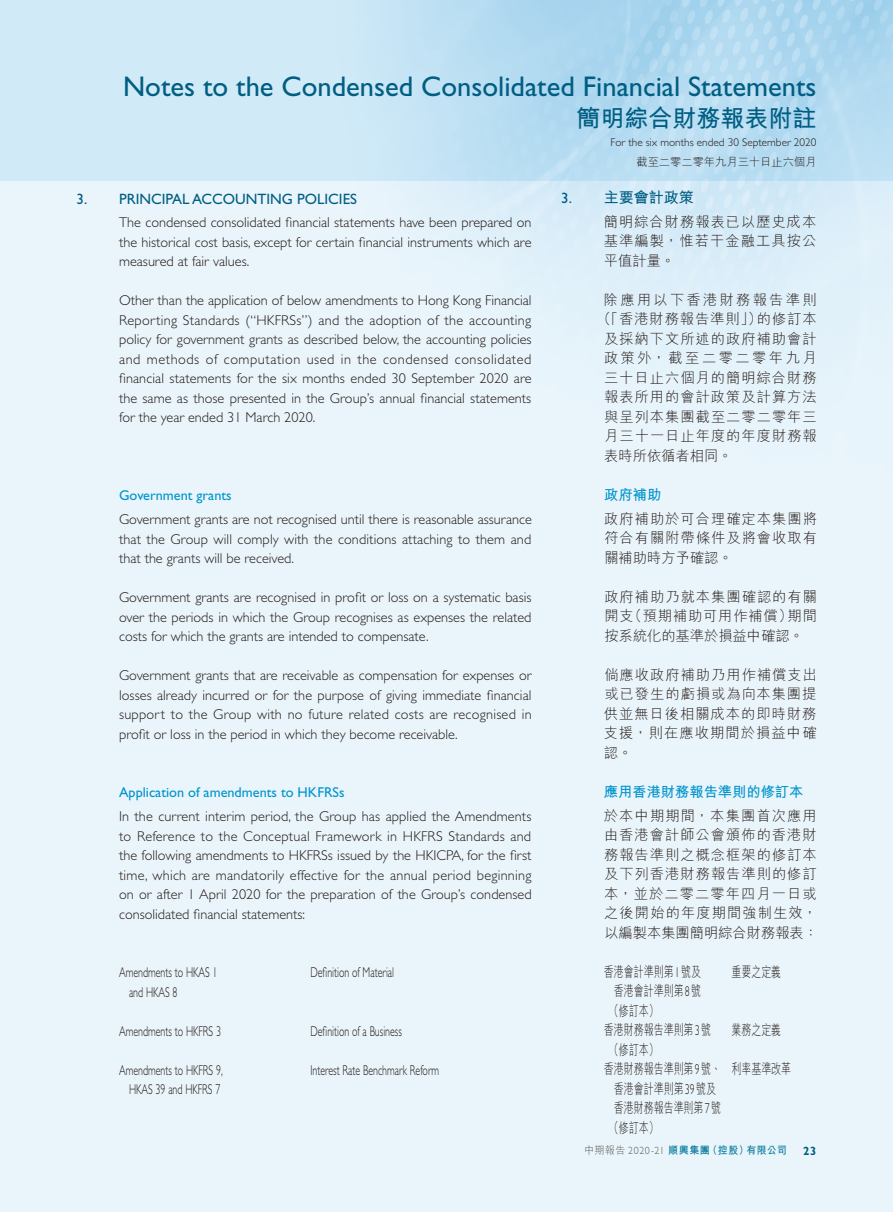
<style>
.page{position:relative;width:893px;height:1212px;background:#eaf5fb}
.page>*{position:absolute;margin:0;border:0;box-sizing:border-box;transform-origin:0 0}
.t1{font:28.5px "Gill Sans Std";color:#005e83}
.t2{font:700 24px "M Hei HK";color:#005e83}
.t3{font:15px "Gill Sans Std";color:#005e83}
.t4{font:700 15px "M Hei HK";color:#005e83}
.t5{font:300 14.25px/19.5px "Gill Sans Std";color:#231916;text-align:justify}
.t6{font:300 14.25px/19.5px "M Hei HK";letter-spacing:.07em;color:#231916;text-align:justify}
.t7{font:300 14.25px "Gill Sans Std";color:#231916;scale:.7 1}
.t8{font:300 14.25px "M Hei HK";color:#231916;scale:.7 1}
.t9{font:14.25px "Gill Sans Std";color:#0094cc}
.t10{font:300 14.25px "M Hei HK";letter-spacing:.07em;color:#231916;scale:.7 1}
.t11{font:700 14.25px "M Hei HK";color:#0094cc}
.t12{font:300 14.25px "M Hei HK";letter-spacing:.16em;color:#231916}
.t13{font:300 14.25px "M Hei HK";letter-spacing:.175em;color:#231916}
.t14{font:300 14.25px "M Hei HK";color:#231916}
.t15{font:700 12px "Gill Sans Std";color:#005e83;scale:.95 1}
.t16{font:300 11.25px "Gill Sans Std";color:#231916}
.t17{font:300 11.25px "M Hei HK";color:#231916}
.t18{font:700 10.5px "M Hei HK";letter-spacing:.045em;color:#00779a;scale:.95 1}
.s1{font-family:"Gill Sans Std";font-weight:400}
.s2{font-family:"Gill Sans Std"}
.s3{font-weight:300;color:#595857}
.s4{font-family:"Gill Sans Std";font-weight:300;color:#595857}
</style>
<div class="page">
<div style="left:0;top:0;width:893px;height:180px;background:#d1eaf7"></div>
<img style="left:291px;top:0;width:602px;height:326px">
<h1 class="t1" style="left:123px;top:70px;width:695px">Notes to the Condensed Consolidated Financial Statements</h1>
<h2 class="t2" style="left:576px;top:100px;width:241px">簡明綜合財務報表附註</h2>
<p class="t3" style="left:77px;top:190px;width:282px">3. PRINCIPAL ACCOUNTING POLICIES</p>
<p class="t5" style="left:119px;top:213px;width:414px">The condensed consolidated financial statements have been prepared on the historical cost basis, except for certain financial instruments which are measured at fair values.</p>
<p class="t5" style="left:119px;top:291px;width:414px">Other than the application of below amendments to Hong Kong Financial Reporting Standards (“HKFRSs”) and the adoption of the accounting policy for government grants as described below, the accounting policies and methods of computation used in the condensed consolidated financial statements for the six months ended 30 September 2020 are the same as those presented in the Group’s annual financial statements for the year ended 31 March 2020.</p>
<p class="t9" style="left:119px;top:487px;width:114px">Government grants</p>
<p class="t5" style="left:119px;top:510px;width:414px">Government grants are not recognised until there is reasonable assurance that the Group will comply with the conditions attaching to them and that the grants will be received.</p>
<p class="t5" style="left:119px;top:588px;width:414px">Government grants are recognised in profit or loss on a systematic basis over the periods in which the Group recognises as expenses the related costs for which the grants are intended to compensate.</p>
<p class="t5" style="left:119px;top:666px;width:414px">Government grants that are receivable as compensation for expenses or losses already incurred or for the purpose of giving immediate financial support to the Group with no future related costs are recognised in profit or loss in the period in which they become receivable.</p>
<p class="t9" style="left:119px;top:784px;width:227px">Application of amendments to HKFRSs</p>
<p class="t5" style="left:119px;top:807px;width:414px">In the current interim period, the Group has applied the Amendments to Reference to the Conceptual Framework in HKFRS Standards and the following amendments to HKFRSs issued by the HKICPA, for the first time, which are mandatorily effective for the annual period beginning on or after 1 April 2020 for the preparation of the Group’s condensed consolidated financial statements:</p>
<p class="t7" style="left:119px;top:964px;width:142px">Amendments to HKAS 1</p>
<p class="t7" style="left:310px;top:964px;width:121px">Definition of Material</p>
<p class="t7" style="left:129px;top:984px;width:71px">and HKAS 8</p>
<p class="t7" style="left:119px;top:1023px;width:147px">Amendments to HKFRS 3</p>
<p class="t7" style="left:310px;top:1023px;width:132px">Definition of a Business</p>
<p class="t7" style="left:119px;top:1062px;width:150px">Amendments to HKFRS 9,</p>
<p class="t7" style="left:310px;top:1062px;width:186px">Interest Rate Benchmark Reform</p>
<p class="t7" style="left:129px;top:1081px;width:132px">HKAS 39 and HKFRS 7</p>
<p class="t16" style="left:611px;top:136px;width:207px">For the six months ended 30 September 2020</p>
<p class="t17" style="left:636px;top:156px;width:181px">截至二零二零年九月三十日止六個月</p>
<p class="t4" style="left:561px;top:187px;width:134px"><span class="s1">3.</span> 主要會計政策</p>
<p class="t6" style="left:604px;top:211px;width:214px">簡明綜合財務報表已以歷史成本基準編製，惟若干金融工具按公平值計量。</p>
<p class="t12" style="left:604px;top:292px;width:214px">除應用以下香港財務報告準則</p>
<p class="t6" style="left:597px;top:309px;width:221px">（「香港財務報告準則」）的修訂本</p>
<p class="t6" style="left:604px;top:328px;width:214px">及採納下文所述的政府補助會計</p>
<p class="t13" style="left:604px;top:351px;width:214px">政策外，截至二零二零年九月</p>
<p class="t6" style="left:604px;top:367px;width:214px">三十日止六個月的簡明綜合財務</p>
<p class="t6" style="left:604px;top:387px;width:214px">報表所用的會計政策及計算方法</p>
<p class="t6" style="left:604px;top:406px;width:214px">與呈列本集團截至二零二零年三</p>
<p class="t6" style="left:604px;top:426px;width:214px">月三十一日止年度的年度財務報</p>
<p class="t14" style="left:604px;top:448px;width:130px">表時所依循者相同。</p>
<p class="t11" style="left:604px;top:484px;width:58px">政府補助</p>
<p class="t6" style="left:604px;top:508px;width:214px">政府補助於可合理確定本集團將符合有關附帶條件及將會收取有關補助時方予確認。</p>
<p class="t6" style="left:604px;top:586px;width:214px">政府補助乃就本集團確認的有關開支（預期補助可用作補償）期間按系統化的基準於損益中確認。</p>
<p class="t6" style="left:604px;top:664px;width:215px">倘應收政府補助乃用作補償支出或已發生的虧損或為向本集團提供並無日後相關成本的即時財務支援，則在應收期間於損益中確認。</p>
<p class="t11" style="left:604px;top:781px;width:201px">應用香港財務報告準則的修訂本</p>
<p class="t6" style="left:604px;top:805px;width:216px">於本中期期間，本集團首次應用由香港會計師公會頒佈的香港財務報告準則之概念框架的修訂本及下列香港財務報告準則的修訂本，並於二零二零年四月一日或之後開始的年度期間強制生效，以編製本集團簡明綜合財務報表：</p>
<p class="t8" style="left:604px;top:964px;width:140px">香港會計準則第<span class="s2">1</span>號及</p>
<p class="t10" style="left:731px;top:964px;width:73px">重要之定義</p>
<p class="t8" style="left:614px;top:984px;width:126px">香港會計準則第<span class="s2">8</span>號</p>
<p class="t10" style="left:609px;top:1003px;width:73px">（修訂本）</p>
<p class="t8" style="left:604px;top:1023px;width:155px">香港財務報告準則第<span class="s2">3</span>號</p>
<p class="t10" style="left:731px;top:1023px;width:73px">業務之定義</p>
<p class="t10" style="left:609px;top:1042px;width:73px">（修訂本）</p>
<p class="t8" style="left:604px;top:1062px;width:269px">香港財務報告準則第<span class="s2">9</span>號、 利率基準改革</p>
<p class="t8" style="left:614px;top:1081px;width:148px">香港會計準則第<span class="s2">39</span>號及</p>
<p class="t8" style="left:614px;top:1101px;width:155px">香港財務報告準則第<span class="s2">7</span>號</p>
<p class="t10" style="left:609px;top:1120px;width:73px">（修訂本）</p>
<p class="t18" style="left:584px;top:1142px;width:214px"><span class="s3">中期報告</span> <span class="s4">2020-21</span> 順興集團（控股）有限公司</p>
<p class="t15" style="left:803px;top:1143px;width:15px">23</p>
</div>
